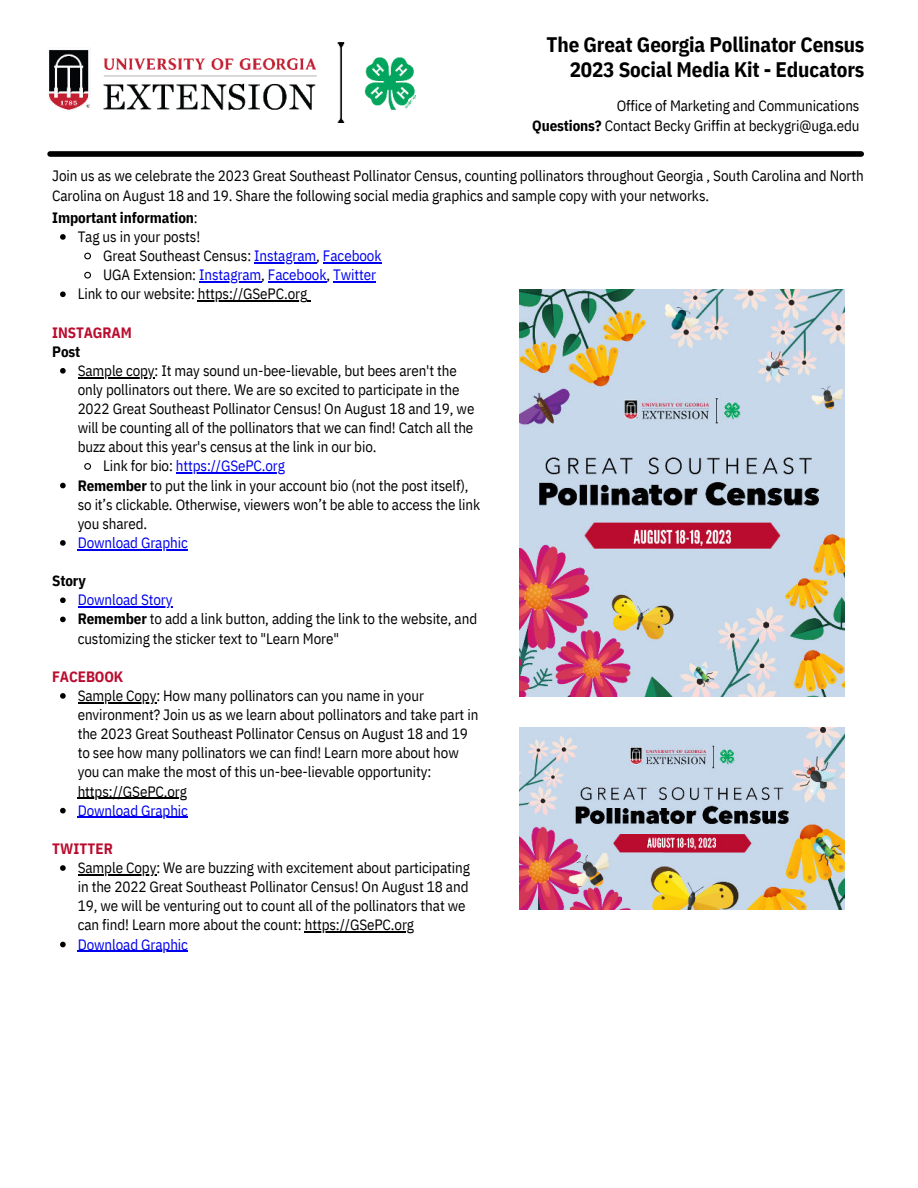
<style>
.page{position:relative;width:918px;height:1188px;background:#fff}
.page>*{position:absolute;margin:0;border:0;box-sizing:border-box;transform-origin:0 0}
.t1{font:700 21px/24.8px "IBM Plex Sans Cond";letter-spacing:-.005em;color:#000;text-align:right}
.t2{font:15px/19.2px "IBM Plex Sans Cond";letter-spacing:-.005em;color:#000}
.t3{font:15px "IBM Plex Sans Cond";letter-spacing:-.005em;color:#00e}
.t4{font:700 15px "IBM Plex Sans Cond";letter-spacing:-.005em;color:#000}
.t5{font:700 15px "IBM Plex Sans Cond";letter-spacing:-.005em;color:#ba0c2f}
.s1{font-weight:700}
.s2{font-weight:400}
.s3{color:#00e}
.s4{color:#000}
</style>
<div class="page">
<div style="left:50px;top:151px;width:811px;height:6px;background:#000"></div>
<img style="left:48px;top:42px;width:367px;height:80px">
<img style="left:520px;top:290px;width:325px;height:406px">
<img style="left:520px;top:728px;width:325px;height:182px">
<svg style="left:60px;top:234px;width:6px;height:6px"></svg>
<svg style="left:84px;top:252px;width:7px;height:8px"></svg>
<hr style="left:254px;top:262px;width:62px;height:1px;background:#00e">
<hr style="left:323px;top:262px;width:58px;height:1px;background:#00e">
<svg style="left:84px;top:271px;width:7px;height:8px"></svg>
<hr style="left:199px;top:281px;width:62px;height:1px;background:#00e">
<hr style="left:268px;top:281px;width:58px;height:1px;background:#00e">
<hr style="left:333px;top:281px;width:43px;height:1px;background:#00e">
<svg style="left:60px;top:291px;width:6px;height:6px"></svg>
<hr style="left:198px;top:300px;width:109px;height:2px;background:#000">
<svg style="left:60px;top:368px;width:6px;height:6px"></svg>
<hr style="left:78px;top:377px;width:77px;height:1px;background:#000">
<svg style="left:84px;top:463px;width:7px;height:7px"></svg>
<hr style="left:176px;top:473px;width:109px;height:1px;background:#00e">
<svg style="left:60px;top:483px;width:6px;height:5px"></svg>
<svg style="left:60px;top:540px;width:6px;height:6px"></svg>
<hr style="left:78px;top:549px;width:110px;height:1px;background:#00e">
<svg style="left:60px;top:597px;width:6px;height:6px"></svg>
<hr style="left:78px;top:606px;width:94px;height:2px;background:#00e">
<svg style="left:60px;top:617px;width:6px;height:5px"></svg>
<svg style="left:60px;top:693px;width:6px;height:6px"></svg>
<hr style="left:78px;top:702px;width:78px;height:1px;background:#000">
<hr style="left:78px;top:798px;width:109px;height:1px;background:#000">
<svg style="left:60px;top:808px;width:6px;height:5px"></svg>
<hr style="left:78px;top:817px;width:110px;height:1px;background:#00e">
<svg style="left:60px;top:865px;width:6px;height:6px"></svg>
<hr style="left:78px;top:874px;width:78px;height:1px;background:#000">
<hr style="left:305px;top:932px;width:109px;height:1px;background:#000">
<svg style="left:60px;top:942px;width:6px;height:5px"></svg>
<hr style="left:78px;top:951px;width:110px;height:1px;background:#00e">
<h1 class="t1" style="left:547px;top:30px;width:319px">The Great Georgia Pollinator Census<br>2023 Social Media Kit - Educators</h1>
<p class="t2" style="left:532px;top:94px;width:329px;line-height:20.2px;text-align:right">Office of Marketing and Communications<br><span class="s1">Questions?</span> Contact Becky Griffin at beckygri@uga.edu</p>
<p class="t2" style="left:52px;top:165px;width:813px">Join us as we celebrate the 2023 Great Southeast Pollinator Census, counting pollinators throughout Georgia , South Carolina and North<br>Carolina on August 18 and 19. Share the following social media graphics and sample copy with your networks.</p>
<p class="t4" style="left:52px;top:206px;width:147px">Important information<span class="s2">:</span></p>
<p class="t2" style="left:78px;top:226px;width:124px">Tag us in your posts!</p>
<p class="t2" style="left:103px;top:245px;width:280px">Great Southeast Census: <span class="s3">Instagram</span>, <span class="s3">Facebook</span></p>
<p class="t3" style="left:103px;top:263px;width:274px"><span class="s4">UGA Extension:</span> Instagram<span class="s4">,</span> Facebook<span class="s4">,</span> Twitter</p>
<p class="t2" style="left:78px;top:283px;width:231px">Link to our website: https://GSePC.org</p>
<p class="t5" style="left:52px;top:320px;width:81px">INSTAGRAM</p>
<p class="t4" style="left:52px;top:339px;width:30px">Post</p>
<p class="t2" style="left:78px;top:360px;width:381px">Sample copy: It may sound un-bee-lievable, but bees aren't the</p>
<p class="t2" style="left:78px;top:379px;width:383px">only pollinators out there. We are so excited to participate in the</p>
<p class="t2" style="left:78px;top:398px;width:398px">2022 Great Southeast Pollinator Census! On August 18 and 19, we</p>
<p class="t2" style="left:78px;top:417px;width:397px">will be counting all of the pollinators that we can find! Catch all the</p>
<p class="t2" style="left:78px;top:436px;width:300px">buzz about this year's census at the link in our bio.</p>
<p class="t3" style="left:103px;top:455px;width:183px"><span class="s4">Link for bio:</span> https://GSePC.org</p>
<p class="t2" style="left:78px;top:474px;width:392px"><span class="s1">Remember</span> to put the link in your account bio (not the post itself),</p>
<p class="t2" style="left:78px;top:494px;width:404px">so it’s clickable. Otherwise, viewers won’t be able to access the link</p>
<p class="t2" style="left:78px;top:513px;width:71px">you shared.</p>
<p class="t3" style="left:78px;top:531px;width:112px">Download Graphic</p>
<p class="t4" style="left:52px;top:569px;width:35px">Story</p>
<p class="t2" style="left:78px;top:589px;width:401px"><span class="s3">Download Story<br></span><span class="s1">Remember</span> to add a link button, adding the link to the website, and customizing the sticker text to "Learn More"</p>
<p class="t5" style="left:52px;top:665px;width:73px">FACEBOOK</p>
<p class="t2" style="left:78px;top:685px;width:402px">Sample Copy: How many pollinators can you name in your environment? Join us as we learn about pollinators and take part in the 2023 Great Southeast Pollinator Census on August 18 and 19 to see how many pollinators we can find! Learn more about how you can make the most of this un-bee-lievable opportunity: https://GSePC.org</p>
<p class="t3" style="left:78px;top:799px;width:112px">Download Graphic</p>
<p class="t5" style="left:52px;top:837px;width:62px">TWITTER</p>
<p class="t2" style="left:78px;top:857px;width:394px">Sample Copy: We are buzzing with excitement about participating in the 2022 Great Southeast Pollinator Census! On August 18 and 19, we will be venturing out to count all of the pollinators that we can find! Learn more about the count: https://GSePC.org</p>
<p class="t3" style="left:78px;top:933px;width:112px">Download Graphic</p>
</div>
